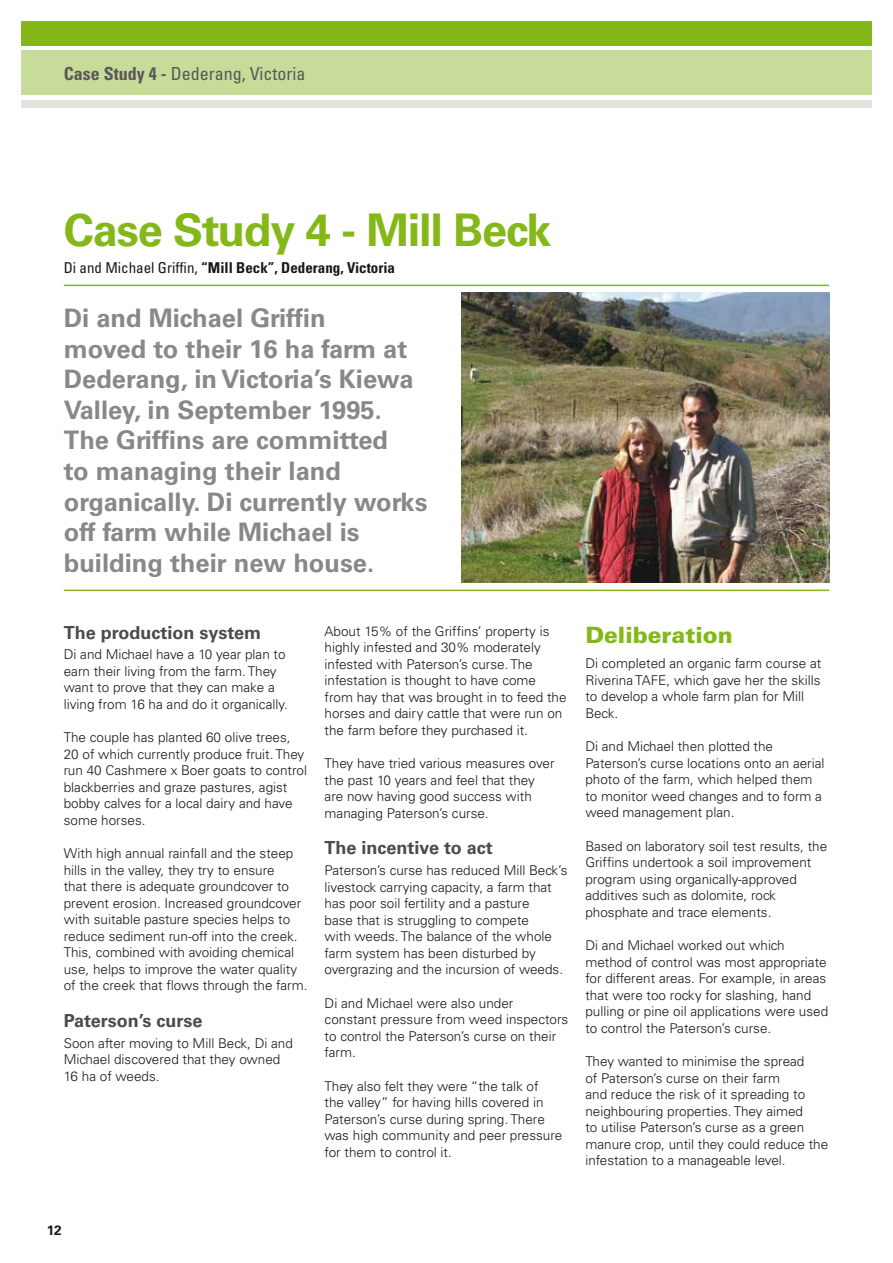
<style>
.page{position:relative;width:893px;height:1263px;background:#fff}
.page>*{position:absolute;margin:0;border:0;box-sizing:border-box;transform-origin:0 0}
.t1{font:700 45px "Univers";letter-spacing:-.025em;color:#84b819}
.t2{font:700 25.5px/30.6px "Univers";color:#87888a}
.t3{font:900 22.5px "Univers";color:#84b819}
.t4{font:700 18px "Univers";color:#4b4b4d}
.t5{font:condensed 18px "Univers";color:#58585a}
.t6{font:700 condensed 15px "Univers";color:#1a171b}
.t7{font:300 13.5px/16.5px "Univers";color:#1a171b}
.t8{font:700 13.5px "Univers";color:#1a171b}
.s1{font-weight:700}
.s2{font-weight:400}
</style>
<div class="page">
<div style="left:21px;top:21px;width:851px;height:25px;background:#84b819"></div>
<div style="left:21px;top:51px;width:851px;height:44px;background:#c7dc98"></div>
<div style="left:21px;top:100px;width:851px;height:8px;background:#e3e3dd"></div>
<hr style="left:64px;top:285px;width:765px;height:1px;background:#84b819">
<img style="left:461px;top:292px;width:368px;height:291px">
<hr style="left:64px;top:590px;width:765px;height:1px;background:#84b819">
<h3 class="t5" style="left:64px;top:62px;width:243px"><span class="s1">Case Study 4 -</span> Dederang, Victoria</h3>
<h1 class="t1" style="left:64px;top:204px;width:489px">Case Study 4 - Mill Beck</h1>
<p class="t6" style="left:64px;top:258px;width:333px"><span class="s2">Di and Michael Griffin,</span> “Mill Beck”, Dederang, Victoria</p>
<p class="t2" style="left:64px;top:303px;width:365px">Di and Michael Griffin<br>moved to their 16 ha farm at<br>Dederang, in Victoria’s Kiewa<br>Valley, in September 1995.<br>The Griffins are committed<br>to managing their land organically. Di currently works off farm while Michael is building their new house.</p>
<h3 class="t4" style="left:64px;top:622px;width:199px">The production system</h3>
<p class="t7" style="left:64px;top:646px;width:226px">Di and Michael have a 10 year plan to earn their living from the farm. They want to prove that they can make a living from 16 ha and do it organically.</p>
<p class="t7" style="left:64px;top:729px;width:245px">The couple has planted 60 olive trees, 20 of which currently produce fruit. They run 40 Cashmere x Boer goats to control blackberries and graze pastures, agist bobby calves for a local dairy and have some horses.</p>
<p class="t7" style="left:64px;top:845px;width:245px">With high annual rainfall and the steep hills in the valley, they try to ensure<br>that there is adequate groundcover to prevent erosion. Increased groundcover with suitable pasture species helps to reduce sediment run-off into the creek.<br>This, combined with avoiding chemical use, helps to improve the water quality of the creek that flows through the farm.</p>
<h3 class="t4" style="left:64px;top:1010px;width:140px">Paterson’s curse</h3>
<p class="t7" style="left:64px;top:1035px;width:231px">Soon after moving to Mill Beck, Di and<br>Michael discovered that they owned<br>16 ha of weeds.</p>
<p class="t7" style="left:325px;top:623px;width:243px">About 15% of the Griffins’ property is highly infested and 30% moderately infested with Paterson’s curse. The infestation is thought to have come from hay that was brought in to feed the horses and dairy cattle that were run on the farm before they purchased it.</p>
<p class="t7" style="left:325px;top:755px;width:231px">They have tried various measures over the past 10 years and feel that they are now having good success with managing Paterson’s curse.</p>
<h3 class="t4" style="left:325px;top:837px;width:170px">The incentive to act</h3>
<p class="t7" style="left:325px;top:862px;width:244px">Paterson’s curse has reduced Mill Beck’s livestock carrying capacity, a farm that has poor soil fertility and a pasture<br>base that is struggling to compete<br>with weeds. The balance of the whole farm system has been disturbed by overgrazing and the incursion of weeds.</p>
<p class="t7" style="left:325px;top:994px;width:245px">Di and Michael were also under constant pressure from weed inspectors to control the Paterson’s curse on their farm.</p>
<p class="t7" style="left:325px;top:1077px;width:239px">They also felt they were “the talk of<br>the valley” for having hills covered in Paterson’s curse during spring. There was high community and peer pressure for them to control it.</p>
<h3 class="t3" style="left:585px;top:621px;width:149px">Deliberation</h3>
<p class="t7" style="left:585px;top:655px;width:238px">Di completed an organic farm course at<br>Riverina TAFE, which gave her the skills to develop a whole farm plan for Mill<br>Beck.</p>
<p class="t7" style="left:585px;top:738px;width:241px">Di and Michael then plotted the Paterson’s curse locations onto an aerial photo of the farm, which helped them to monitor weed changes and to form a weed management plan.</p>
<p class="t7" style="left:585px;top:837px;width:243px">Based on laboratory soil test results, the Griffins undertook a soil improvement program using organically-approved additives such as dolomite, rock phosphate and trace elements.</p>
<p class="t7" style="left:585px;top:937px;width:244px">Di and Michael worked out which method of control was most appropriate for different areas. For example, in areas that were too rocky for slashing, hand pulling or pine oil applications were used to control the Paterson’s curse.</p>
<p class="t7" style="left:585px;top:1053px;width:244px">They wanted to minimise the spread<br>of Paterson’s curse on their farm<br>and reduce the risk of it spreading to neighbouring properties. They aimed<br>to utilise Paterson’s curse as a green manure crop, until they could reduce the infestation to a manageable level.</p>
<p class="t8" style="left:47px;top:1222px;width:17px">12</p>
</div>
